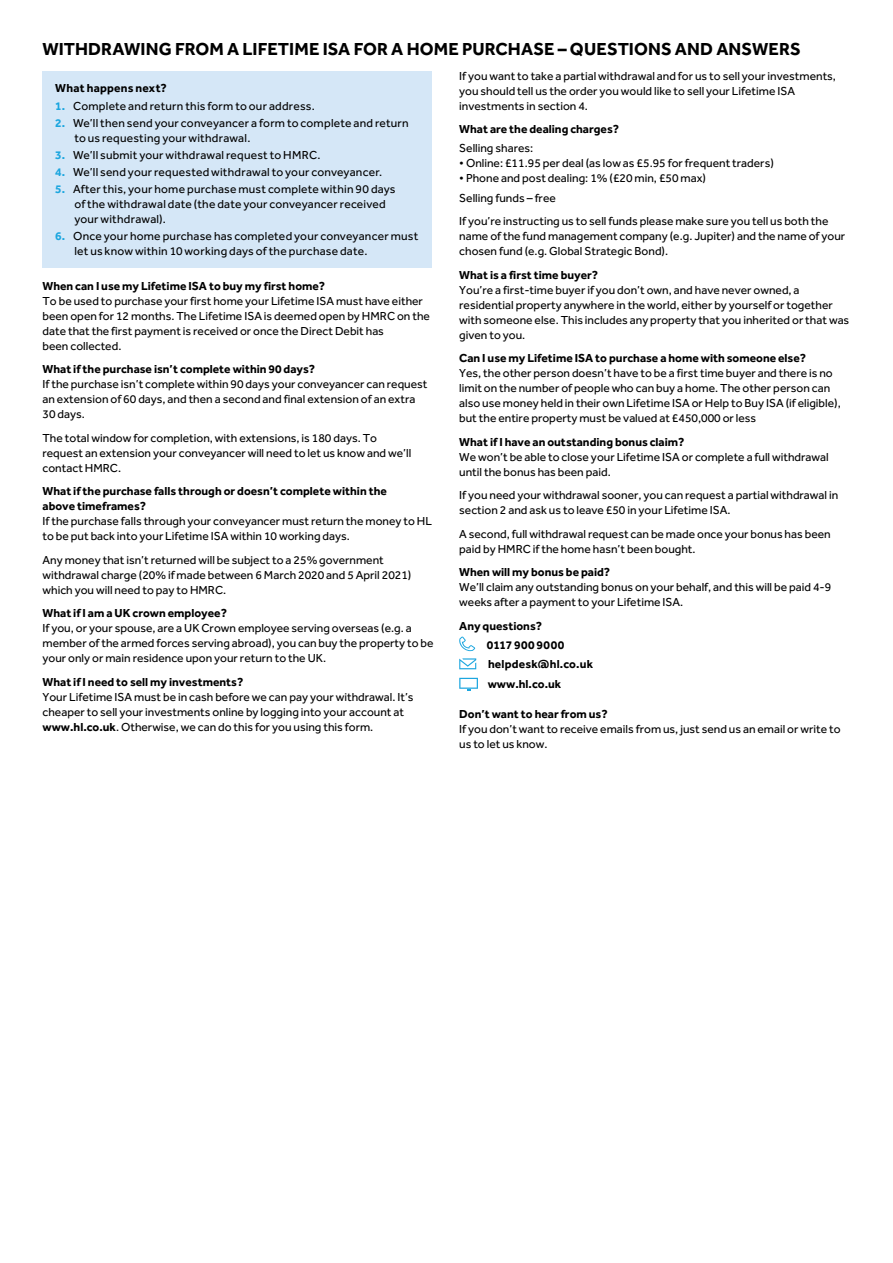
<style>
.page{position:relative;width:893px;height:1263px;background:#fff}
.page>*{position:absolute;margin:0;border:0;box-sizing:border-box;transform-origin:0 0}
.t1{font:700 18px "Effra";letter-spacing:.005em;color:#000}
.t2{font:12px/15px "Effra";color:#000}
.t3{font:700 12px/19.2px "Effra";color:#000}
.t4{font:12px/15px "Effra";letter-spacing:.02em;color:#000}
.t5{font:700 12px "Effra";letter-spacing:.02em;color:#000}
.s1{font-weight:700;color:#1ca6df}
.s2{font-weight:700}
</style>
<div class="page">
<svg style="left:459px;top:637px;width:16px;height:14px"></svg>
<svg style="left:459px;top:658px;width:17px;height:11px"></svg>
<svg style="left:459px;top:678px;width:19px;height:13px"></svg>
<div style="left:43px;top:72px;width:389px;height:196px;background:#d5e7f7"></div>
<h1 class="t1" style="left:43px;top:38px;width:760px">WITHDRAWING FROM A LIFETIME ISA FOR A HOME PURCHASE – QUESTIONS AND ANSWERS</h1>
<p class="t5" style="left:55px;top:81px;width:113px">What happens next?</p>
<p class="t4" style="left:55px;top:98px;width:261px"><span class="s1">1.</span> Complete and return this form to our address.</p>
<p class="t4" style="left:74px;top:115px;width:336px;text-indent:-19px"><span class="s1">2.</span> We’ll then send your conveyancer a form to complete and return to us requesting your withdrawal.</p>
<p class="t4" style="left:55px;top:147px;width:267px"><span class="s1">3.</span> We’ll submit your withdrawal request to HMRC.</p>
<p class="t4" style="left:55px;top:164px;width:328px"><span class="s1">4.</span> We’ll send your requested withdrawal to your conveyancer.</p>
<p class="t4" style="left:74px;top:181px;width:323px;text-indent:-19px"><span class="s1">5.</span> After this, your home purchase must complete within 90 days of the withdrawal date (the date your conveyancer received your withdrawal).</p>
<p class="t4" style="left:74px;top:228px;width:345px;text-indent:-19px"><span class="s1">6.</span> Once your home purchase has completed your conveyancer must let us know within 10 working days of the purchase date.</p>
<p class="t2" style="left:459px;top:68px;width:378px">If you want to take a partial withdrawal and for us to sell your investments, you should tell us the order you would like to sell your Lifetime ISA investments in section 4.</p>
<p class="t3" style="left:459px;top:119px;width:161px">What are the dealing charges?</p>
<p class="t2" style="left:459px;top:141px;width:75px">Selling shares:</p>
<p class="t2" style="left:459px;top:156px;width:316px">• Online: £11.95 per deal (as low as £5.95 for frequent traders)</p>
<p class="t2" style="left:459px;top:169px;width:248px;line-height:19.2px">• Phone and post dealing: 1% (£20 min, £50 max)<br>Selling funds – free</p>
<p class="t2" style="left:459px;top:214px;width:387px">If you’re instructing us to sell funds please make sure you tell us both the name of the fund management company (e.g. Jupiter) and the name of your chosen fund (e.g. Global Strategic Bond).</p>
<p class="t3" style="left:459px;top:265px;width:140px">What is a first time buyer?</p>
<p class="t2" style="left:459px;top:282px;width:392px">You’re a first-time buyer if you don’t own, and have never owned, a residential property anywhere in the world, either by yourself or together with someone else. This includes any property that you inherited or that was given to you.</p>
<p class="t3" style="left:459px;top:348px;width:348px">Can I use my Lifetime ISA to purchase a home with someone else?</p>
<p class="t2" style="left:459px;top:366px;width:383px">Yes, the other person doesn’t have to be a first time buyer and there is no limit on the number of people who can buy a home. The other person can also use money held in their own Lifetime ISA or Help to Buy ISA (if eligible), but the entire property must be valued at £450,000 or less</p>
<p class="t3" style="left:459px;top:432px;width:227px">What if I have an outstanding bonus claim?</p>
<p class="t2" style="left:459px;top:449px;width:371px">We won’t be able to close your Lifetime ISA or complete a full withdrawal until the bonus has been paid.</p>
<p class="t2" style="left:459px;top:488px;width:381px">If you need your withdrawal sooner, you can request a partial withdrawal in section 2 and ask us to leave £50 in your Lifetime ISA.</p>
<p class="t2" style="left:459px;top:526px;width:373px">A second, full withdrawal request can be made once your bonus has been paid by HMRC if the home hasn’t been bought.</p>
<p class="t3" style="left:459px;top:562px;width:153px">When will my bonus be paid?</p>
<p class="t2" style="left:459px;top:580px;width:374px">We’ll claim any outstanding bonus on your behalf, and this will be paid 4-9 weeks after a payment to your Lifetime ISA.</p>
<p class="t3" style="left:487px;top:616px;width:108px;text-indent:-28px">Any questions?<br>0117 900 9000 helpdesk@hl.co.uk www.hl.co.uk</p>
<p class="t3" style="left:459px;top:704px;width:150px">Don’t want to hear from us?</p>
<p class="t2" style="left:459px;top:721px;width:383px">If you don’t want to receive emails from us, just send us an email or write to us to let us know.</p>
<p class="t3" style="left:43px;top:276px;width:284px">When can I use my Lifetime ISA to buy my first home?</p>
<p class="t2" style="left:43px;top:293px;width:389px">To be used to purchase your first home your Lifetime ISA must have either been open for 12 months. The Lifetime ISA is deemed open by HMRC on the date that the first payment is received or once the Direct Debit has<br>been collected.</p>
<p class="t3" style="left:43px;top:359px;width:274px">What if the purchase isn’t complete within 90 days?</p>
<p class="t2" style="left:43px;top:377px;width:386px">If the purchase isn’t complete within 90 days your conveyancer can request an extension of 60 days, and then a second and final extension of an extra<br>30 days.</p>
<p class="t2" style="left:43px;top:430px;width:370px">The total window for completion, with extensions, is 180 days. To request an extension your conveyancer will need to let us know and we’ll contact HMRC.</p>
<p class="t3" style="left:43px;top:483px;width:346px;line-height:15px">What if the purchase falls through or doesn’t complete within the above timeframes?</p>
<p class="t2" style="left:43px;top:514px;width:391px">If the purchase falls through your conveyancer must return the money to HL to be put back into your Lifetime ISA within 10 working days.</p>
<p class="t2" style="left:43px;top:552px;width:370px">Any money that isn’t returned will be subject to a 25% government withdrawal charge (20% if made between 6 March 2020 and 5 April 2021) which you will need to pay to HMRC.</p>
<p class="t3" style="left:43px;top:603px;width:186px">What if I am a UK crown employee?</p>
<p class="t2" style="left:43px;top:621px;width:392px">If you, or your spouse, are a UK Crown employee serving overseas (e.g. a member of the armed forces serving abroad), you can buy the property to be your only or main residence upon your return to the UK.</p>
<p class="t3" style="left:43px;top:672px;width:202px">What if I need to sell my investments?</p>
<p class="t2" style="left:43px;top:689px;width:372px">Your Lifetime ISA must be in cash before we can pay your withdrawal. It’s cheaper to sell your investments online by logging into your account at <span class="s2">www.hl.co.uk</span>. Otherwise, we can do this for you using this form.</p>
</div>
